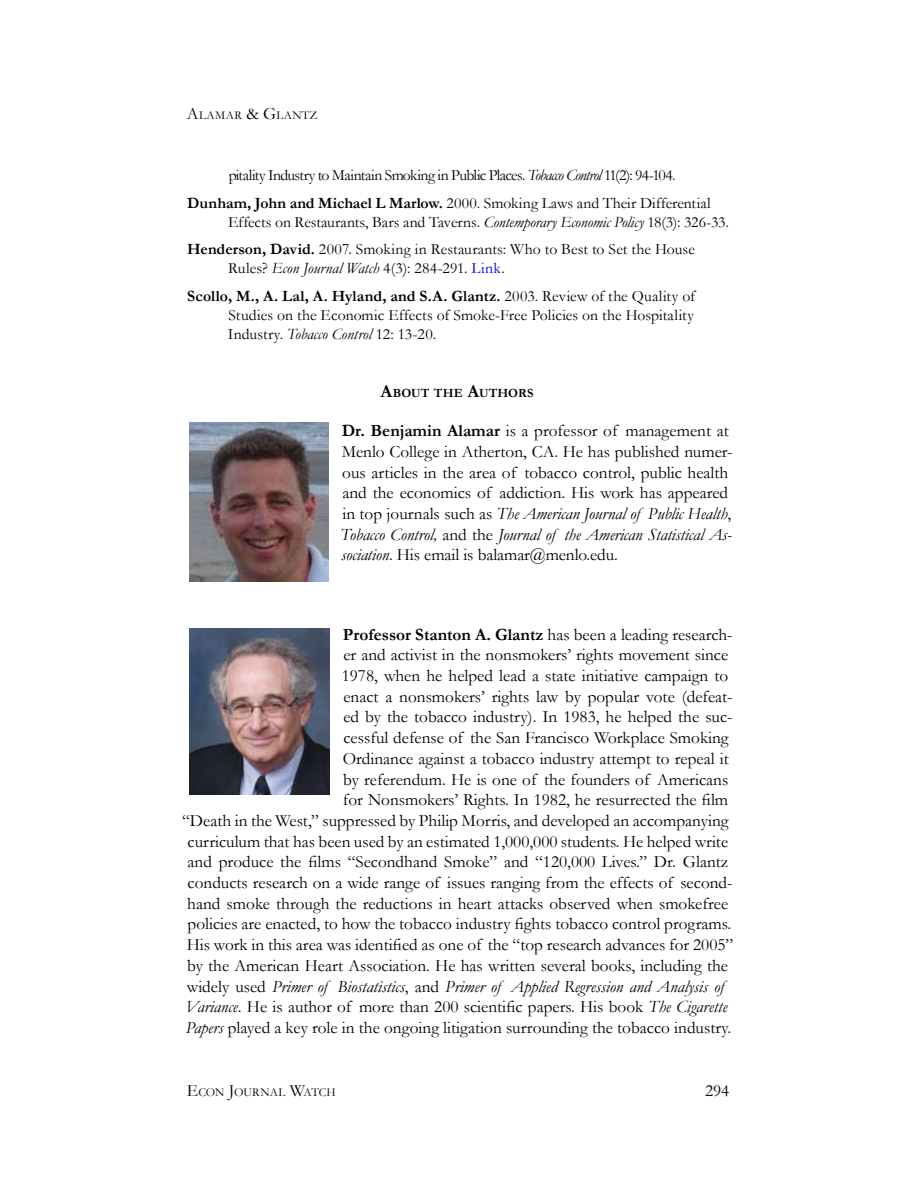
<style>
.page{position:relative;width:918px;height:1188px;background:#fff}
.page>*{position:absolute;margin:0;border:0;box-sizing:border-box;transform-origin:0 0}
.t1{font:17.25px/20.7px "Garamond";color:#000}
.t2{font:italic 17.25px "Garamond";color:#000}
.t3{font:700 17.25px "Garamond";color:#000}
.t4{font:17.25px "Garamond";color:#000}
.t5{font:15.75px/27.9px "Garamond";color:#000}
.t6{font:15.75px/27.9px "Garamond";letter-spacing:-.02em;color:#000;text-align:center}
.t7{font:700 12.6px "Garamond";letter-spacing:.01em;color:#000}
.t8{font:12.15px "Garamond";letter-spacing:.015em;color:#000}
.s1{font-size:17.25px}
.s2{font-style:italic}
.s3{font-weight:700}
.s4{color:#0000df}
.s5{font-size:18px}
.s6{font-weight:400}
.s7{font-style:normal}
</style>
<div class="page">
<img style="left:189px;top:628px;width:140px;height:167px">
<img style="left:190px;top:422px;width:138px;height:160px">
<p class="t8" style="left:187px;top:108px;width:132px"><span class="s1">A</span>LAMAR <span class="s1">&amp; G</span>LANTZ</p>
<p class="t6" style="left:187px;top:161px;width:525px">pitality Industry to Maintain Smoking in Public Places. <span class="s2">Tobacco Control</span> 11(2): 94-104.<br><span class="s3">Dunham, John and Michael L Marlow.</span> 2000. Smoking Laws and Their Differential</p>
<p class="t5" style="left:187px;top:208px;width:543px;text-indent:41px">Effects on Restaurants, Bars and Taverns. <span class="s2">Contemporary Economic Policy</span> 18(3): 326-33.<br><span class="s3">Henderson, David.</span> 2007. Smoking in Restaurants: Who to Best to Set the House</p>
<p class="t5" style="left:187px;top:254px;width:509px;text-indent:41px">Rules? <span class="s2">Econ Journal Watch</span> 4(3): 284-291. <span class="s4">Link</span>.<br><span class="s3">Scollo, M., A. Lal, A. Hyland, and S.A. Glantz.</span> 2003. Review of the Quality of</p>
<p class="t5" style="left:228px;top:306px;width:468px;line-height:18.9px">Studies on the Economic Effects of Smoke-Free Policies on the Hospitality<br>Industry. <span class="s2">Tobacco Control</span> 12: 13-20.</p>
<p class="t7" style="left:380px;top:385px;width:154px"><span class="s5">A</span>BOUT THE <span class="s5">A</span>UTHORS</p>
<p class="t1" style="left:340px;top:420px;width:394px"><span class="s3">Dr. Benjamin Alamar</span> is a professor of management at Menlo College in Atherton, CA. He has published numer&shy;ous articles in the area of tobacco control, public health and the economics of addiction. His work has appeared in top journals such as <span class="s2">The American Journal of Public Health</span>, <span class="s2">Tobacco Control,</span> and the <span class="s2">Journal of the American Statistical As&shy;sociation</span>. His email is balamar@menlo.edu.</p>
<p class="t3" style="left:343px;top:624px;width:391px">Professor Stanton A. Glantz <span class="s6">has been a leading research-</span></p>
<p class="t1" style="left:343px;top:644px;width:386px">er and activist in the nonsmokers’ rights movement since</p>
<p class="t1" style="left:342px;top:665px;width:388px">1978, when he helped lead a state initiative campaign to</p>
<p class="t1" style="left:343px;top:686px;width:391px">enact a nonsmokers’ rights law by popular vote (defeat-</p>
<p class="t1" style="left:343px;top:707px;width:391px">ed by the tobacco industry). In 1983, he helped the suc-</p>
<p class="t1" style="left:343px;top:727px;width:387px">cessful defense of the San Francisco Workplace Smoking</p>
<p class="t1" style="left:343px;top:748px;width:388px">Ordinance against a tobacco industry attempt to repeal it</p>
<p class="t1" style="left:343px;top:769px;width:387px">by referendum. He is one of the founders of Americans</p>
<p class="t1" style="left:343px;top:789px;width:387px">for Nonsmokers’ Rights. In 1982, he resurrected the film</p>
<p class="t1" style="left:182px;top:810px;width:548px">“Death in the West,” suppressed by Philip Morris, and developed an accompanying</p>
<p class="t1" style="left:188px;top:831px;width:542px">curriculum that has been used by an estimated 1,000,000 students. He helped write</p>
<p class="t1" style="left:188px;top:851px;width:542px">and produce the films “Secondhand Smoke” and “120,000 Lives.” Dr. Glantz</p>
<p class="t1" style="left:188px;top:872px;width:547px">conducts research on a wide range of issues ranging from the effects of second-</p>
<p class="t1" style="left:187px;top:893px;width:542px">hand smoke through the reductions in heart attacks observed when smokefree</p>
<p class="t1" style="left:188px;top:914px;width:545px">policies are enacted, to how the tobacco industry fights tobacco control programs.</p>
<p class="t1" style="left:187px;top:934px;width:548px">His work in this area was identified as one of the “top research advances for 2005”</p>
<p class="t1" style="left:187px;top:955px;width:542px">by the American Heart Association. He has written several books, including the</p>
<p class="t2" style="left:187px;top:976px;width:539px"><span class="s7">widely used</span> Primer of Biostatistics<span class="s7">, and</span> Primer of Applied Regression and Analysis of</p>
<p class="t1" style="left:185px;top:996px;width:544px"><span class="s2">Variance</span>. He is author of more than 200 scientific papers. His book <span class="s2">The Cigarette</span></p>
<p class="t1" style="left:186px;top:1017px;width:547px"><span class="s2">Papers</span> played a key role in the ongoing litigation surrounding the tobacco industry.</p>
<p class="t8" style="left:187px;top:1085px;width:150px"><span class="s1">E</span>CON <span class="s1">J</span>OURNAL <span class="s1">W</span>ATCH</p>
<p class="t4" style="left:705px;top:1080px;width:26px">294</p>
</div>
